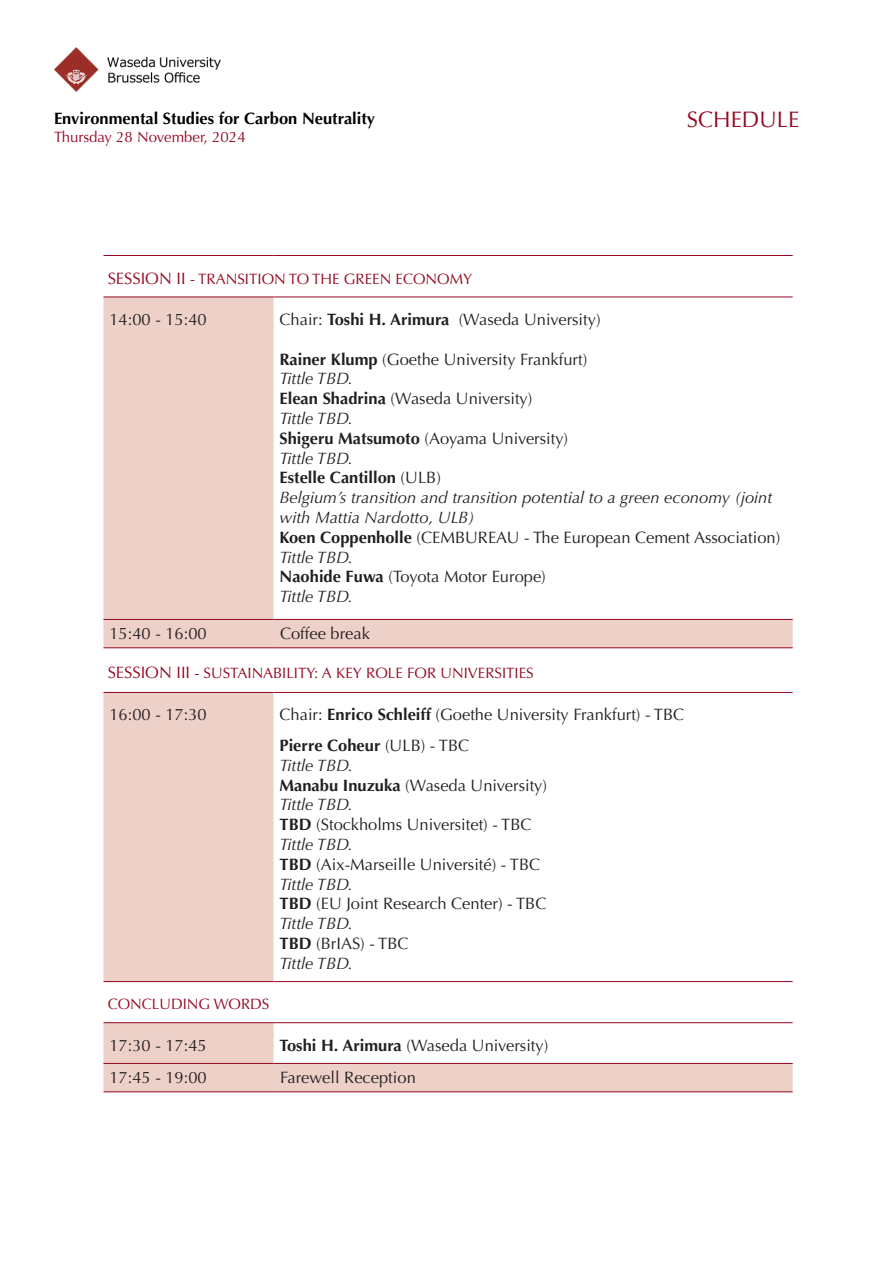
<style>
.page{position:relative;width:893px;height:1263px;background:#fff}
.page>*{position:absolute;margin:0;border:0;box-sizing:border-box;transform-origin:0 0}
.t1{font:22.5px "Optima";color:#940821}
.t2{font:16.5px "Optima";color:#231f20}
.t3{font:italic 16.5px/19.8px "Optima";color:#231f20}
.t4{font:700 16.5px "Optima";color:#231f20}
.t5{font:700 16.5px "Optima";color:#000}
.t6{font:15px "Optima";color:#940821}
.s1{font-size:16.5px}
.s2{font-weight:700}
.s3{font-weight:400}
</style>
<div class="page">
<svg style="left:103px;top:298px;width:690px;height:793px"></svg>
<hr style="left:103px;top:255px;width:171px;height:1px;background:#940821">
<hr style="left:274px;top:255px;width:519px;height:1px;background:#940821">
<hr style="left:103px;top:619px;width:171px;height:1px;background:#940821">
<hr style="left:274px;top:619px;width:519px;height:1px;background:#940821">
<hr style="left:103px;top:647px;width:171px;height:1px;background:#940821">
<hr style="left:274px;top:647px;width:519px;height:1px;background:#940821">
<hr style="left:103px;top:981px;width:171px;height:1px;background:#940821">
<hr style="left:274px;top:981px;width:519px;height:1px;background:#940821">
<hr style="left:103px;top:1063px;width:171px;height:1px;background:#940821">
<hr style="left:274px;top:1063px;width:519px;height:1px;background:#940821">
<hr style="left:103px;top:1091px;width:171px;height:1px;background:#940821">
<hr style="left:274px;top:1091px;width:519px;height:1px;background:#940821">
<hr style="left:103px;top:297px;width:171px;height:1px;background:#940821">
<hr style="left:274px;top:297px;width:519px;height:1px;background:#940821">
<hr style="left:103px;top:692px;width:171px;height:1px;background:#940821">
<hr style="left:274px;top:692px;width:519px;height:1px;background:#940821">
<hr style="left:103px;top:1022px;width:171px;height:1px;background:#940821">
<hr style="left:274px;top:1022px;width:519px;height:1px;background:#940821">
<img style="left:54px;top:48px;width:166px;height:44px">
<p class="t5" style="left:54px;top:108px;width:323px">Environmental Studies for Carbon Neutrality</p>
<p class="t1" style="left:687px;top:106px;width:114px">SCHEDULE</p>
<p class="t6" style="left:54px;top:128px;width:193px">Thursday 28 November, 2024</p>
<p class="t6" style="left:108px;top:270px;width:366px"><span class="s1">SESSION II</span> - TRANSITION TO THE GREEN ECONOMY</p>
<p class="t2" style="left:109px;top:310px;width:99px">14:00 - 15:40</p>
<p class="t2" style="left:280px;top:310px;width:323px">Chair: <span class="s2">Toshi H. Arimura</span> (Waseda University)</p>
<p class="t2" style="left:280px;top:349px;width:309px"><span class="s2">Rainer Klump</span> (Goethe University Frankfurt)</p>
<p class="t3" style="left:280px;top:369px;width:75px">Tittle TBD.</p>
<p class="t2" style="left:280px;top:389px;width:254px"><span class="s2">Elean Shadrina</span> (Waseda University)</p>
<p class="t3" style="left:280px;top:409px;width:75px">Tittle TBD.</p>
<p class="t2" style="left:280px;top:429px;width:290px"><span class="s2">Shigeru Matsumoto</span> (Aoyama University)</p>
<p class="t3" style="left:280px;top:448px;width:75px">Tittle TBD.</p>
<p class="t4" style="left:280px;top:468px;width:163px">Estelle Cantillon <span class="s3">(ULB)</span></p>
<p class="t3" style="left:280px;top:488px;width:494px">Belgium’s transition and transition potential to a green economy (joint with Mattia Nardotto, ULB)</p>
<p class="t2" style="left:280px;top:528px;width:502px"><span class="s2">Koen Coppenholle</span> (CEMBUREAU - The European Cement Association)</p>
<p class="t3" style="left:280px;top:547px;width:75px">Tittle TBD.</p>
<p class="t2" style="left:280px;top:567px;width:268px"><span class="s2">Naohide Fuwa</span> (Toyota Motor Europe)</p>
<p class="t3" style="left:280px;top:587px;width:75px">Tittle TBD.</p>
<p class="t2" style="left:109px;top:624px;width:99px">15:40 - 16:00</p>
<p class="t2" style="left:280px;top:624px;width:91px">Coffee break</p>
<p class="t6" style="left:108px;top:664px;width:427px"><span class="s1">SESSION III</span> - SUSTAINABILITY: A KEY ROLE FOR UNIVERSITIES</p>
<p class="t2" style="left:109px;top:705px;width:99px">16:00 - 17:30</p>
<p class="t2" style="left:280px;top:705px;width:406px">Chair: <span class="s2">Enrico Schleiff</span> (Goethe University Frankfurt) - TBC</p>
<p class="t4" style="left:280px;top:736px;width:191px">Pierre Coheur <span class="s3">(ULB) - TBC</span></p>
<p class="t3" style="left:280px;top:755px;width:75px">Tittle TBD.</p>
<p class="t2" style="left:280px;top:775px;width:269px"><span class="s2">Manabu Inuzuka</span> (Waseda University)</p>
<p class="t3" style="left:280px;top:795px;width:75px">Tittle TBD.</p>
<p class="t2" style="left:280px;top:815px;width:253px"><span class="s2">TBD</span> (Stockholms Universitet) - TBC</p>
<p class="t3" style="left:280px;top:835px;width:75px">Tittle TBD.</p>
<p class="t2" style="left:280px;top:855px;width:262px"><span class="s2">TBD</span> (Aix-Marseille Université) - TBC</p>
<p class="t3" style="left:280px;top:874px;width:75px">Tittle TBD.</p>
<p class="t2" style="left:280px;top:894px;width:268px"><span class="s2">TBD</span> (EU Joint Research Center) - TBC</p>
<p class="t3" style="left:280px;top:914px;width:75px">Tittle TBD.</p>
<p class="t2" style="left:280px;top:934px;width:130px"><span class="s2">TBD</span> (BrIAS) - TBC</p>
<p class="t3" style="left:280px;top:953px;width:75px">Tittle TBD.</p>
<p class="t6" style="left:108px;top:995px;width:163px">CONCLUDING WORDS</p>
<p class="t2" style="left:109px;top:1035px;width:99px">17:30 - 17:45</p>
<p class="t2" style="left:280px;top:1035px;width:270px"><span class="s2">Toshi H. Arimura</span> (Waseda University)</p>
<p class="t2" style="left:109px;top:1068px;width:99px">17:45 - 19:00</p>
<p class="t2" style="left:280px;top:1068px;width:137px">Farewell Reception</p>
</div>
